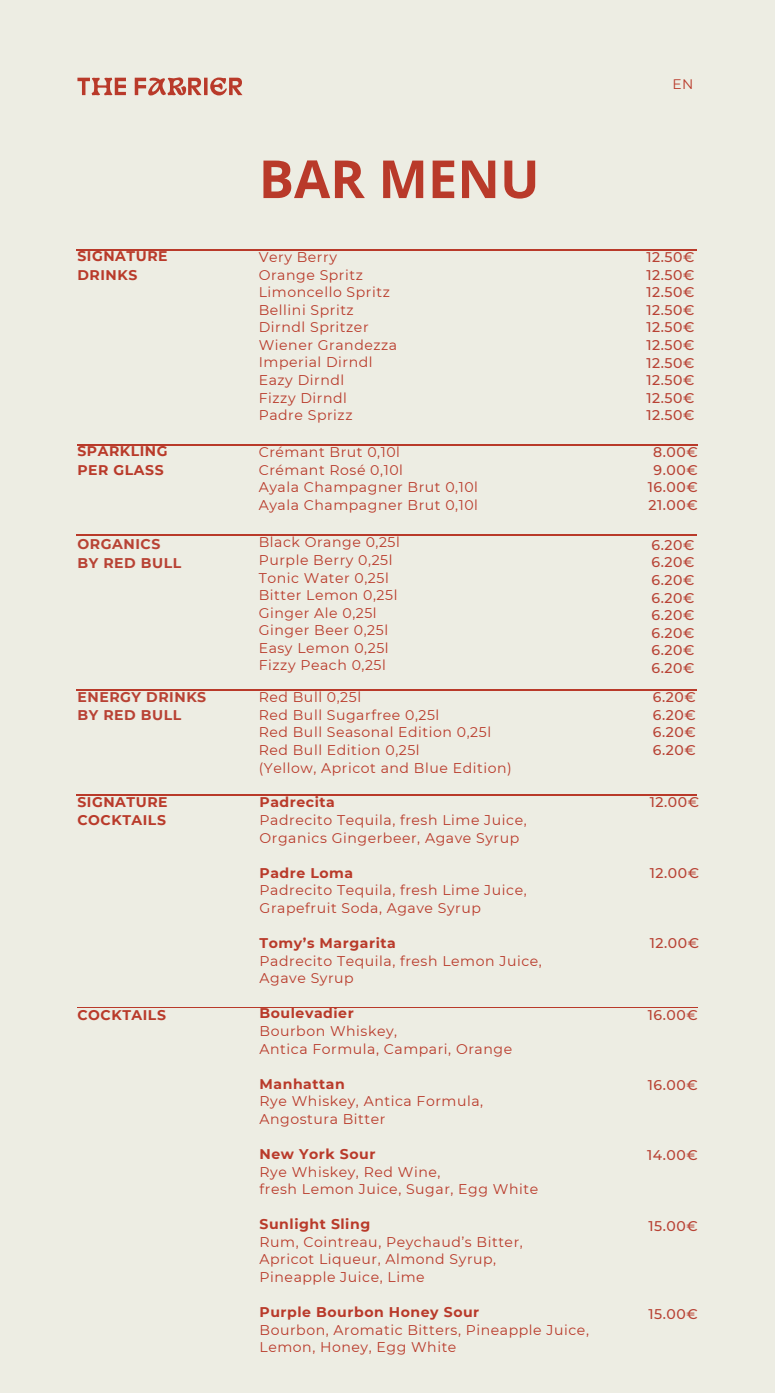
<style>
.page{position:relative;width:775px;height:1393px;background:#fff}
.page>*{position:absolute;margin:0;border:0;box-sizing:border-box;transform-origin:0 0}
.t1{font:700 52.5px "Open Sans";color:#b93a2a}
.t2{font:14px/17.5px "Montserrat";letter-spacing:.04em;color:#b93a2a}
.t3{font:500 14px/17.5px "Montserrat";letter-spacing:.04em;color:#b84234;text-align:justify}
.t4{font:700 14px/18.7px "Montserrat";letter-spacing:.04em;color:#b93a2a}
.t5{font:700 14px/18.7px "Montserrat";letter-spacing:.04em;color:#b84234}
.t6{font:13.83px "Montserrat";color:#b93a2a}
</style>
<div class="page">
<div style="left:0;top:0;width:774px;height:1393px;background:#edede3"></div>
<svg style="left:77px;top:77px;width:165px;height:18px"></svg>
<hr style="left:76px;top:249px;width:213px;height:1px;background:#b93a2a">
<hr style="left:289px;top:249px;width:318px;height:1px;background:#b93a2a">
<hr style="left:607px;top:249px;width:89px;height:1px;background:#b93a2a">
<hr style="left:76px;top:535px;width:213px;height:1px;background:#b93a2a">
<hr style="left:289px;top:535px;width:318px;height:1px;background:#b93a2a">
<hr style="left:607px;top:535px;width:89px;height:1px;background:#b93a2a">
<hr style="left:76px;top:795px;width:213px;height:1px;background:#b93a2a">
<hr style="left:289px;top:795px;width:318px;height:1px;background:#b93a2a">
<hr style="left:607px;top:795px;width:89px;height:1px;background:#b93a2a">
<hr style="left:76px;top:689px;width:213px;height:1px;background:#b93a2a">
<hr style="left:289px;top:689px;width:318px;height:1px;background:#b93a2a">
<hr style="left:607px;top:689px;width:89px;height:1px;background:#b93a2a">
<hr style="left:77px;top:1007px;width:212px;height:1px;background:#b93a2a">
<hr style="left:289px;top:1007px;width:319px;height:1px;background:#b93a2a">
<hr style="left:608px;top:1007px;width:89px;height:1px;background:#b93a2a">
<hr style="left:77px;top:444px;width:212px;height:1px;background:#b93a2a">
<hr style="left:289px;top:444px;width:319px;height:1px;background:#b93a2a">
<hr style="left:608px;top:444px;width:89px;height:1px;background:#b93a2a">
<h3 class="t6" style="left:672px;top:75px;width:22px">EN</h3>
<h1 class="t1" style="left:259px;top:142px;width:282px">BAR MENU</h1>
<h2 class="t4" style="left:77px;top:247px;width:92px">SIGNATURE<br>DRINKS</h2>
<p class="t2" style="left:259px;top:248px;width:80px">Very Berry</p>
<p class="t2" style="left:259px;top:266px;width:106px">Orange Spritz</p>
<p class="t2" style="left:259px;top:283px;width:133px">Limoncello Spritz</p>
<p class="t2" style="left:259px;top:301px;width:97px">Bellini Spritz</p>
<p class="t2" style="left:259px;top:318px;width:111px">Dirndl Spritzer</p>
<p class="t2" style="left:259px;top:336px;width:140px">Wiener Grandezza</p>
<p class="t2" style="left:259px;top:354px;width:115px">Imperial Dirndl</p>
<p class="t2" style="left:259px;top:371px;width:87px">Eazy Dirndl</p>
<p class="t2" style="left:259px;top:389px;width:90px">Fizzy Dirndl</p>
<p class="t2" style="left:259px;top:406px;width:95px">Padre Sprizz</p>
<p class="t3" style="left:646px;top:248px;width:49px">12.50€ 12.50€ 12.50€ 12.50€ 12.50€ 12.50€ 12.50€ 12.50€ 12.50€ 12.50€</p>
<h4 class="t4" style="left:77px;top:442px;width:92px">SPARKLING<br>PER GLASS</h4>
<h2 class="t2" style="left:259px;top:443px;width:143px">Crémant Brut 0,10l</h2>
<h4 class="t2" style="left:259px;top:461px;width:146px">Crémant Rosé 0,10l</h4>
<h4 class="t2" style="left:259px;top:478px;width:221px">Ayala Champagner Brut 0,10l</h4>
<h4 class="t2" style="left:259px;top:496px;width:221px">Ayala Champagner Brut 0,10l</h4>
<h4 class="t3" style="left:647px;top:443px;width:51px;text-align:center">8.00€<br>9.00€<br>16.00€<br>21.00€</h4>
<p class="t5" style="left:77px;top:535px;width:105px">ORGANICS<br>BY RED BULL</p>
<p class="t2" style="left:259px;top:533px;width:143px">Black Orange 0,25l<br>Purple Berry 0,25l</p>
<p class="t2" style="left:259px;top:569px;width:131px">Tonic Water 0,25l</p>
<p class="t2" style="left:259px;top:586px;width:140px">Bitter Lemon 0,25l</p>
<p class="t2" style="left:259px;top:604px;width:119px">Ginger Ale 0,25l</p>
<p class="t2" style="left:259px;top:621px;width:131px">Ginger Beer 0,25l</p>
<p class="t2" style="left:259px;top:639px;width:131px">Easy Lemon 0,25l</p>
<p class="t2" style="left:259px;top:656px;width:129px">Fizzy Peach 0,25l</p>
<p class="t3" style="left:651px;top:536px;width:44px">6.20€ 6.20€ 6.20€ 6.20€ 6.20€ 6.20€ 6.20€ 6.20€</p>
<p class="t5" style="left:77px;top:687px;width:130px">ENERGY DRINKS<br>BY RED BULL</p>
<h4 class="t3" style="left:652px;top:688px;width:44px">6.20€ 6.20€ 6.20€ 6.20€</h4>
<p class="t2" style="left:259px;top:688px;width:104px">Red Bull 0,25l</p>
<h4 class="t2" style="left:259px;top:706px;width:182px">Red Bull Sugarfree 0,25l</h4>
<p class="t2" style="left:259px;top:723px;width:234px">Red Bull Seasonal Edition 0,25l</p>
<p class="t2" style="left:259px;top:741px;width:162px">Red Bull Edition 0,25l</p>
<p class="t2" style="left:259px;top:759px;width:254px">(Yellow, Apricot and Blue Edition)</p>
<p class="t4" style="left:77px;top:793px;width:92px;line-height:17.5px">SIGNATURE<br>COCKTAILS</p>
<p class="t4" style="left:77px;top:1005px;width:90px">COCKTAILS</p>
<h2 class="t4" style="left:259px;top:793px;width:77px">Padrecita</h2>
<p class="t2" style="left:259px;top:811px;width:268px">Padrecito Tequila, fresh Lime Juice,</p>
<p class="t2" style="left:259px;top:829px;width:261px">Organics Gingerbeer, Agave Syrup</p>
<p class="t4" style="left:259px;top:863px;width:95px">Padre Loma</p>
<p class="t2" style="left:259px;top:881px;width:268px">Padrecito Tequila, fresh Lime Juice,</p>
<p class="t2" style="left:259px;top:899px;width:223px">Grapefruit Soda, Agave Syrup</p>
<p class="t4" style="left:259px;top:933px;width:138px">Tomy’s Margarita</p>
<p class="t2" style="left:259px;top:952px;width:284px">Padrecito Tequila, fresh Lemon Juice,</p>
<h2 class="t2" style="left:259px;top:969px;width:96px">Agave Syrup</h2>
<h4 class="t4" style="left:259px;top:1004px;width:96px">Boulevadier</h4>
<h4 class="t2" style="left:259px;top:1022px;width:139px">Bourbon Whiskey,</h4>
<h2 class="t2" style="left:259px;top:1039px;width:254px">Antica Formula, Campari, Orange</h2>
<p class="t4" style="left:259px;top:1074px;width:87px">Manhattan</p>
<p class="t2" style="left:259px;top:1092px;width:225px">Rye Whiskey, Antica Formula,</p>
<p class="t2" style="left:259px;top:1110px;width:127px">Angostura Bitter</p>
<p class="t4" style="left:259px;top:1144px;width:117px">New York Sour</p>
<p class="t2" style="left:259px;top:1162px;width:182px">Rye Whiskey, Red Wine,</p>
<h2 class="t2" style="left:259px;top:1180px;width:280px">fresh Lemon Juice, Sugar, Egg White</h2>
<p class="t4" style="left:259px;top:1214px;width:112px">Sunlight Sling</p>
<p class="t2" style="left:259px;top:1233px;width:265px">Rum, Cointreau, Peychaud’s Bitter,</p>
<p class="t2" style="left:259px;top:1250px;width:238px">Apricot Liqueur, Almond Syrup,</p>
<p class="t2" style="left:259px;top:1268px;width:166px">Pineapple Juice, Lime</p>
<p class="t4" style="left:259px;top:1302px;width:221px">Purple Bourbon Honey Sour</p>
<p class="t2" style="left:259px;top:1321px;width:331px">Bourbon, Aromatic Bitters, Pineapple Juice,<br>Lemon, Honey, Egg White</p>
<p class="t3" style="left:649px;top:793px;width:51px">12.00€</p>
<p class="t3" style="left:649px;top:864px;width:51px">12.00€</p>
<p class="t3" style="left:649px;top:934px;width:51px">12.00€</p>
<p class="t3" style="left:647px;top:1006px;width:51px">16.00€</p>
<p class="t3" style="left:647px;top:1076px;width:51px">16.00€</p>
<h4 class="t3" style="left:647px;top:1146px;width:52px">14.00€</h4>
<h4 class="t3" style="left:648px;top:1217px;width:51px">15.00€</h4>
<h4 class="t3" style="left:648px;top:1304px;width:51px">15.00€</h4>
</div>
